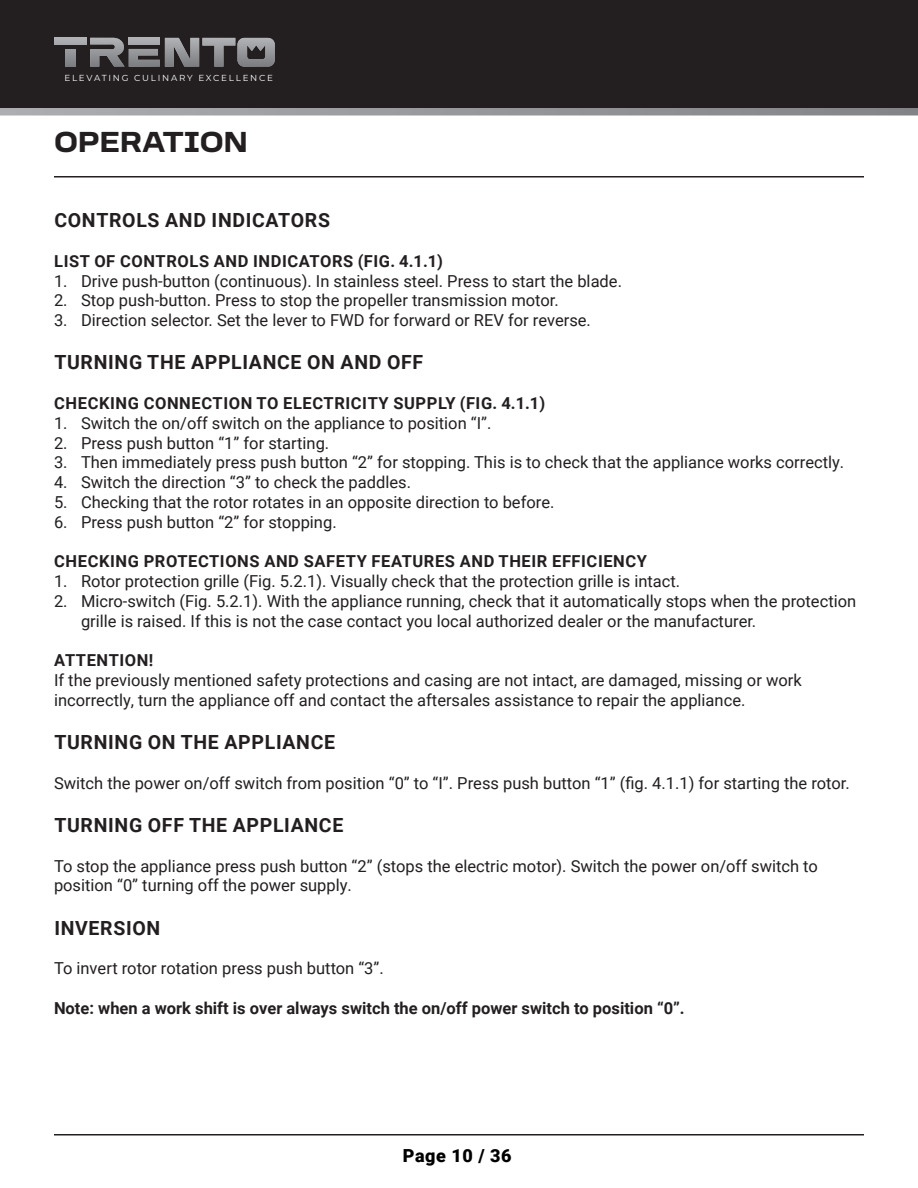
<style>
.page{position:relative;width:918px;height:1188px;background:#fff}
.page>*{position:absolute;margin:0;border:0;box-sizing:border-box;transform-origin:0 0}
.t1{font:700 30px "Loos Wide";color:#231f20}
.t2{font:700 19.5px "Roboto";letter-spacing:.035em;color:#231f20}
.t3{font:900 18px "Roboto";letter-spacing:.03em;color:#000}
.t4{font:16.5px/19.8px "Roboto";color:#231f20}
.t5{font:700 16.5px "Roboto";letter-spacing:.035em;color:#231f20}
.t6{font:700 16.5px "Roboto";color:#231f20}
.t7{font:8.7px "Montserrat";letter-spacing:.2em;color:#fff}
</style>
<div class="page">
<div style="left:0;top:0;width:918px;height:108px;background:#231f20"></div>
<div style="left:54px;top:38px;width:33px;height:6px;background:#acadb1"></div>
<svg style="left:66px;top:49px;width:9px;height:18px"></svg>
<svg style="left:90px;top:38px;width:185px;height:29px"></svg>
<svg style="left:0;top:108px;width:918px;height:8px;background:#9d9ea1"></svg>
<hr style="left:54px;top:1134px;width:810px;height:2px;background:#231f20">
<hr style="left:54px;top:176px;width:810px;height:2px;background:#231f20">
<p class="t7" style="left:64px;top:72px;width:210px">ELEVATING CULINARY EXCELLENCE</p>
<p class="t1" style="left:54px;top:120px;width:195px">OPERATION</p>
<p class="t2" style="left:54px;top:207px;width:277px">CONTROLS AND INDICATORS</p>
<p class="t5" style="left:54px;top:249px;width:390px">LIST OF CONTROLS AND INDICATORS (FIG. 4.1.1)</p>
<p class="t4" style="left:54px;top:270px;width:570px">1. Drive push-button (continuous). In stainless steel. Press to start the blade.</p>
<p class="t4" style="left:54px;top:290px;width:506px">2. Stop push-button. Press to stop the propeller transmission motor.</p>
<p class="t4" style="left:54px;top:310px;width:538px">3. Direction selector. Set the lever to FWD for forward or REV for reverse.</p>
<p class="t2" style="left:54px;top:349px;width:370px">TURNING THE APPLIANCE ON AND OFF</p>
<p class="t5" style="left:54px;top:392px;width:492px">CHECKING CONNECTION TO ELECTRICITY SUPPLY (FIG. 4.1.1)</p>
<p class="t4" style="left:54px;top:412px;width:439px">1. Switch the on/off switch on the appliance to position “I”.</p>
<p class="t4" style="left:54px;top:432px;width:277px">2. Press push button “1” for starting.</p>
<p class="t4" style="left:54px;top:452px;width:792px">3. Then immediately press push button “2” for stopping. This is to check that the appliance works correctly.</p>
<p class="t4" style="left:54px;top:472px;width:359px">4. Switch the direction “3” to check the paddles.</p>
<p class="t4" style="left:54px;top:492px;width:502px">5. Checking that the rotor rotates in an opposite direction to before.</p>
<p class="t4" style="left:54px;top:511px;width:284px">6. Press push button “2” for stopping.</p>
<p class="t5" style="left:54px;top:550px;width:594px">CHECKING PROTECTIONS AND SAFETY FEATURES AND THEIR EFFICIENCY</p>
<p class="t4" style="left:54px;top:571px;width:628px">1. Rotor protection grille (Fig. 5.2.1). Visually check that the protection grille is intact.</p>
<p class="t4" style="left:81px;top:591px;width:777px;text-indent:-27px">2. Micro-switch (Fig. 5.2.1). With the appliance running, check that it automatically stops when the protection grille is raised. If this is not the case contact you local authorized dealer or the manufacturer.</p>
<p class="t5" style="left:54px;top:649px;width:101px">ATTENTION!</p>
<p class="t4" style="left:54px;top:670px;width:749px">If the previously mentioned safety protections and casing are not intact, are damaged, missing or work incorrectly, turn the appliance off and contact the aftersales assistance to repair the appliance.</p>
<p class="t2" style="left:54px;top:729px;width:282px">TURNING ON THE APPLIANCE</p>
<p class="t4" style="left:54px;top:772px;width:797px">Switch the power on/off switch from position “0” to “I”. Press push button “1” (fig. 4.1.1) for starting the rotor.</p>
<p class="t2" style="left:54px;top:811px;width:291px">TURNING OFF THE APPLIANCE</p>
<p class="t4" style="left:54px;top:855px;width:765px">To stop the appliance press push button “2” (stops the electric motor). Switch the power on/off switch to position “0” turning off the power supply.</p>
<p class="t2" style="left:54px;top:914px;width:108px">INVERSION</p>
<p class="t4" style="left:54px;top:958px;width:331px">To invert rotor rotation press push button “3”.</p>
<p class="t6" style="left:54px;top:996px;width:632px">Note: when a work shift is over always switch the on/off power switch to position “0”.</p>
<p class="t3" style="left:403px;top:1143px;width:110px">Page 10 / 36</p>
</div>
